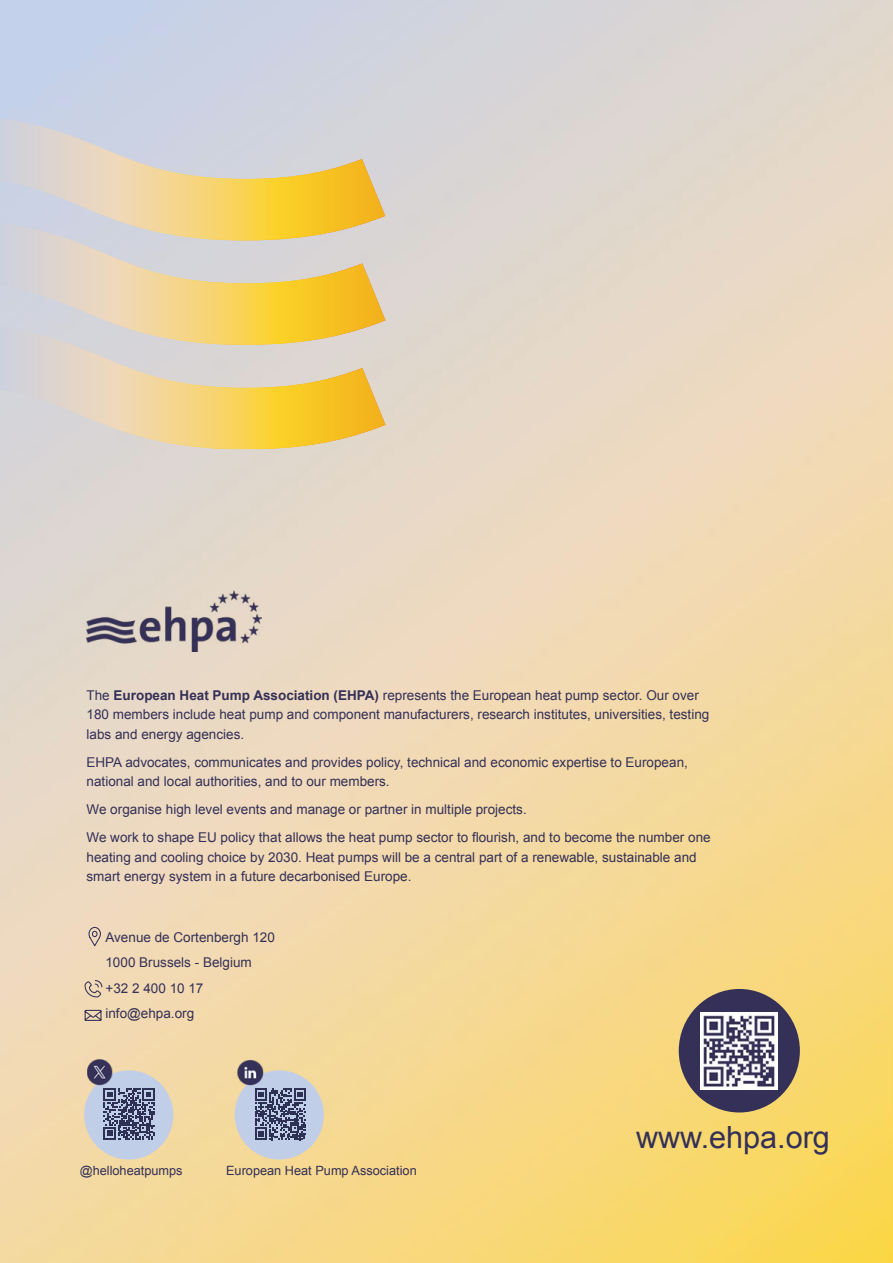
<style>
.page{position:relative;width:893px;height:1263px;background:#fff}
.page>*{position:absolute;margin:0;border:0;box-sizing:border-box;transform-origin:0 0}
.t1{font:30.6px "Arial";color:#343057}
.t2{font:13.5px/19.5px "Arial";color:#343057}
.t3{font:12.75px "Arial";color:#343057}
.s1{font-weight:700}
</style>
<div class="page">
<img style="left:0;top:0;width:893px;height:1263px">
<svg style="left:0;top:118px;width:385px;height:105px;background:#ded1af"></svg>
<svg style="left:0;top:223px;width:385px;height:104px;background:#e3d1a3"></svg>
<svg style="left:0;top:327px;width:385px;height:122px;background:#e5d2a0"></svg>
<img style="left:87px;top:591px;width:174px;height:61px">
<svg style="left:88px;top:926px;width:13px;height:21px"></svg>
<svg style="left:84px;top:979px;width:19px;height:19px"></svg>
<svg style="left:84px;top:1009px;width:18px;height:12px"></svg>
<div style="left:84px;top:1070px;width:89px;height:89px;background:#c1cee8;border-radius:50%"></div>
<div style="left:235px;top:1070px;width:89px;height:89px;background:#c1cee8;border-radius:50%"></div>
<svg style="left:104px;top:1088px;width:51px;height:51px"></svg>
<svg style="left:255px;top:1088px;width:51px;height:52px"></svg>
<div style="left:679px;top:989px;width:121px;height:123px;background:#343057;border-radius:50%"></div>
<img style="left:87px;top:1054px;width:29px;height:33px">
<img style="left:233px;top:1054px;width:33px;height:34px">
<img style="left:701px;top:1012px;width:77px;height:77px">
<p class="t2" style="left:87px;top:685px;width:624px">The <span class="s1">European Heat Pump Association (EHPA)</span> represents the European heat pump sector. Our over<br>180 members include heat pump and component manufacturers, research institutes, universities, testing labs and energy agencies.</p>
<p class="t2" style="left:87px;top:752px;width:603px">EHPA advocates, communicates and provides policy, technical and economic expertise to European, national and local authorities, and to our members.</p>
<p class="t2" style="left:87px;top:796px;width:626px;line-height:28px">We organise high level events and manage or partner in multiple projects.<br>We work to shape EU policy that allows the heat pump sector to flourish, and to become the number one</p>
<p class="t2" style="left:87px;top:847px;width:612px">heating and cooling choice by 2030. Heat pumps will be a central part of a renewable, sustainable and smart energy system in a future decarbonised Europe.</p>
<p class="t2" style="left:105px;top:924px;width:171px;line-height:25.5px">Avenue de Cortenbergh 120<br>1000 Brussels - Belgium +32 2 400 10 17 info@ehpa.org</p>
<p class="t3" style="left:80px;top:1162px;width:104px">@helloheatpumps</p>
<p class="t3" style="left:226px;top:1162px;width:192px">European Heat Pump Association</p>
<h1 class="t1" style="left:636px;top:1118px;width:195px">www.ehpa.org</h1>
</div>
